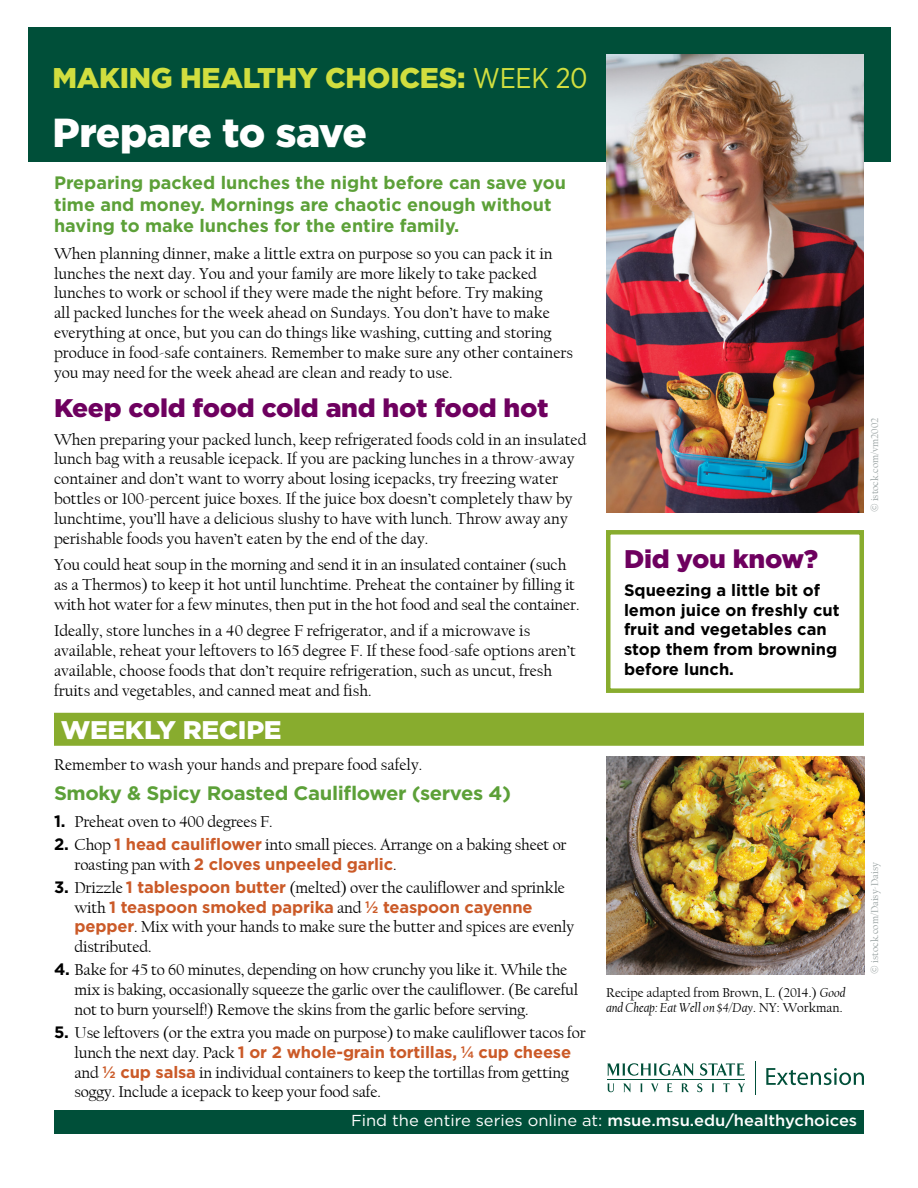
<style>
.page{position:relative;width:918px;height:1188px;background:#fff}
.page>*{position:absolute;margin:0;border:0;box-sizing:border-box;transform-origin:0 0}
.t1{font:900 40.5px "Gotham";letter-spacing:-.015em;color:#fff}
.t2{font:900 28.5px "Gotham";letter-spacing:-.01em;color:#d1de3f}
.H1_Article_Headline{font:900 25.5px "Gotham";letter-spacing:-.01em;color:#6e005f;scale:1.04 1}
.t3{font:900 25.5px "Gotham";letter-spacing:-.01em;color:#fff;scale:1.04 1}
.t4{font:700 19.5px "Gotham";letter-spacing:-.02em;color:#5ca038;scale:1.04 1}
.t5{font:700 18px/21.6px "Gotham";color:#5ca038}
.t6{font:16.5px/19.8px "Californian FB";color:#000}
.t7{font:700 16.5px/19.8px "Gotham";color:#000}
.Series_URL{font:15.9px "Gotham";color:#fff;scale:1.04 1}
.gp-fine_print{font:13.5px/15px "Californian FB";color:#000}
.t8{font:10.5px "Californian FB";color:#99a2a2}
.s1{font-family:"Gotham Narrow";font-weight:400}
.s2{font-family:"Gotham";font-weight:700}
.s3{font-family:"Gotham";font-weight:700;color:#cb5a28}
.s4{font-style:italic}
.s5{font-weight:500}
.s6{font-family:"Gotham"}
</style>
<div class="page">
<div style="left:54px;top:1110px;width:810px;height:24px;background:#004f39"></div>
<div style="left:28px;top:27px;width:863px;height:134px;background:#004f39"></div>
<img style="left:606px;top:54px;width:258px;height:459px">
<div style="left:54px;top:713px;width:810px;height:33px;background:#88ac2e"></div>
<div style="left:606px;top:530px;width:258px;height:163px;border:4px solid #88ac2e"></div>
<svg style="left:607px;top:1083px;width:7px;height:9px"></svg>
<svg style="left:623px;top:1083px;width:8px;height:9px"></svg>
<svg style="left:640px;top:1083px;width:3px;height:9px"></svg>
<svg style="left:651px;top:1083px;width:7px;height:9px"></svg>
<svg style="left:667px;top:1083px;width:5px;height:9px"></svg>
<svg style="left:682px;top:1083px;width:7px;height:9px"></svg>
<svg style="left:697px;top:1083px;width:5px;height:9px"></svg>
<svg style="left:712px;top:1083px;width:2px;height:9px"></svg>
<svg style="left:723px;top:1083px;width:7px;height:9px"></svg>
<svg style="left:738px;top:1083px;width:7px;height:9px"></svg>
<svg style="left:607px;top:1063px;width:87px;height:13px"></svg>
<svg style="left:700px;top:1063px;width:44px;height:13px"></svg>
<hr style="left:607px;top:1079px;width:138px;height:1px;background:#004f39">
<svg style="left:766px;top:1068px;width:98px;height:17px"></svg>
<hr style="left:755px;top:1061px;width:1px;height:33px;background:#004f39">
<img style="left:606px;top:756px;width:258px;height:218px">
<p class="t2" style="left:52px;top:58px;width:537px">MAKING HEALTHY CHOICES: <span class="s1">WEEK 20</span></p>
<p class="t1" style="left:52px;top:105px;width:316px">Prepare to save</p>
<p class="t5" style="left:54px;top:172px;width:514px">Preparing packed lunches the night before can save you time and money. Mornings are chaotic enough without having to make lunches for the entire family.</p>
<p class="t6" style="left:54px;top:244px;width:520px">When planning dinner, make a little extra on purpose so you can pack it in lunches the next day. You and your family are more likely to take packed lunches to work or school if they were made the night before. Try making<br>all packed lunches for the week ahead on Sundays. You don’t have to make everything at once, but you can do things like washing, cutting and storing produce in food-safe containers. Remember to make sure any other containers you may need for the week ahead are clean and ready to use.</p>
<p class="H1_Article_Headline" style="left:54px;top:391px;width:477px">Keep cold food cold and hot food hot</p>
<p class="t6" style="left:54px;top:430px;width:534px">When preparing your packed lunch, keep refrigerated foods cold in an insulated lunch bag with a reusable icepack. If you are packing lunches in a throw-away container and don’t want to worry about losing icepacks, try freezing water bottles or 100-percent juice boxes. If the juice box doesn’t completely thaw by lunchtime, you’ll have a delicious slushy to have with lunch. Throw away any perishable foods you haven’t eaten by the end of the day.</p>
<p class="t6" style="left:54px;top:555px;width:527px">You could heat soup in the morning and send it in an insulated container (such as a Thermos) to keep it hot until lunchtime. Preheat the container by filling it with hot water for a few minutes, then put in the hot food and seal the container.</p>
<p class="t6" style="left:54px;top:621px;width:523px">Ideally, store lunches in a 40 degree F refrigerator, and if a microwave is available, reheat your leftovers to 165 degree F. If these food-safe options aren’t available, choose foods that don’t require refrigeration, such as uncut, fresh fruits and vegetables, and canned meat and fish.</p>
<h1 class="t3" style="left:61px;top:712px;width:214px">WEEKLY RECIPE</h1>
<p class="t6" style="left:54px;top:754px;width:370px">Remember to wash your hands and prepare food safely.</p>
<h2 class="t4" style="left:54px;top:780px;width:441px">Smoky &amp; Spicy Roasted Cauliflower (serves 4)</h2>
<p class="t6" style="left:54px;top:812px;width:220px"><span class="s2">1.</span> Preheat oven to 400 degrees F.</p>
<p class="t6" style="left:75px;top:835px;width:494px;text-indent:-21px"><span class="s2">2.</span> Chop <span class="s3">1 head cauliflower</span> into small pieces. Arrange on a baking sheet or roasting pan with <span class="s3">2 cloves unpeeled garlic</span>.</p>
<p class="t6" style="left:75px;top:878px;width:501px;text-indent:-21px"><span class="s2">3.</span> Drizzle <span class="s3">1 tablespoon butter</span> (melted) over the cauliflower and sprinkle with <span class="s3">1 teaspoon smoked paprika</span> and <span class="s3">½ teaspoon cayenne pepper</span>. Mix with your hands to make sure the butter and spices are evenly distributed.</p>
<p class="t6" style="left:75px;top:960px;width:505px;text-indent:-21px"><span class="s2">4.</span> Bake for 45 to 60 minutes, depending on how crunchy you like it. While the mix is baking, occasionally squeeze the garlic over the cauliflower. (Be careful not to burn yourself!) Remove the skins from the garlic before serving.</p>
<p class="t6" style="left:75px;top:1023px;width:513px;text-indent:-21px"><span class="s2">5.</span> Use leftovers (or the extra you made on purpose) to make cauliflower tacos for lunch the next day. Pack <span class="s3">1 or 2 whole-grain tortillas, ¼ cup cheese </span>and <span class="s3">½ cup salsa</span> in individual containers to keep the tortillas from getting soggy. Include a icepack to keep your food safe.</p>
<p class="H1_Article_Headline" style="left:624px;top:542px;width:188px">Did you know?</p>
<p class="t7" style="left:624px;top:580px;width:217px">Squeezing a little bit of lemon juice on freshly cut fruit and vegetables can stop them from browning before lunch.</p>
<p class="gp-fine_print" style="left:606px;top:986px;width:241px">Recipe adapted from Brown, L. (2014.) <span class="s4">Good and Cheap: Eat Well on $4/Day</span>. NY: Workman.</p>
<p class="Series_URL" style="left:351px;top:1110px;width:488px">Find the entire series online at: <span class="s5">msue.msu.edu/healthychoices</span></p>
<p class="t8" style="left:869px;top:512px;width:96px;rotate:-90deg"><span class="s6">©</span> istock.com/vm2002</p>
<p class="t8" style="left:869px;top:974px;width:113px;rotate:-90deg"><span class="s6">©</span> istock.com/Daisy-Daisy</p>
</div>
